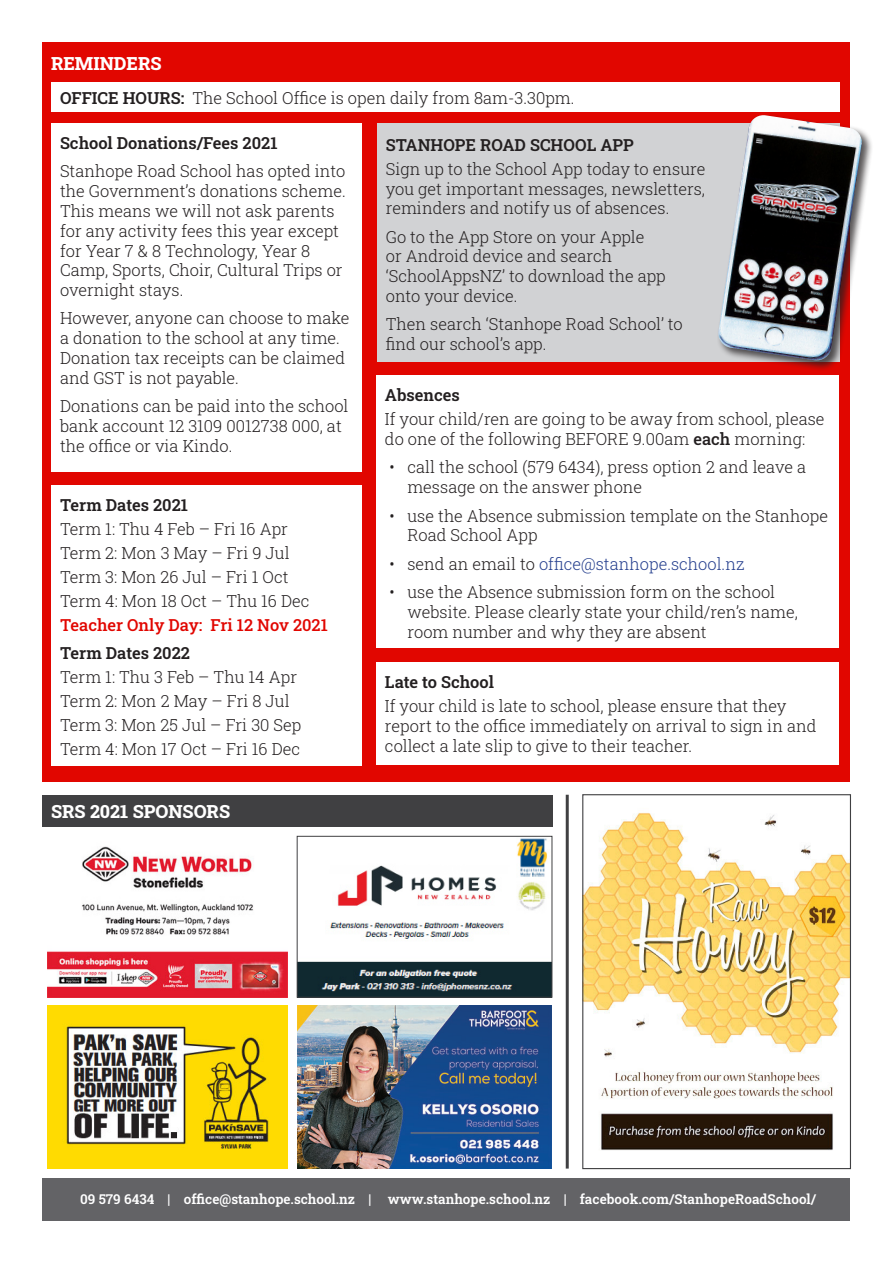
<style>
.page{position:relative;width:893px;height:1263px;background:#fff}
.page>*{position:absolute;margin:0;border:0;box-sizing:border-box;transform-origin:0 0}
.t1{font:800 18px "Roboto Slab";color:#fff}
.body_text{font:300 16.5px/19.8px "Roboto Slab";color:#231f20}
.body_text-2{font:600 16.5px "Roboto Slab";color:#231f20}
.t2{font:300 16.5px "Roboto Slab";color:#253f8e}
.t3{font:500 16.5px "Roboto Slab";color:#e10600}
.t4{font:600 13.5px "Roboto Slab";color:#fff}
.s1{font-weight:600}
.s2{font-weight:500}
.s3{color:#231f20}
</style>
<div class="page">
<div style="left:43px;top:1178px;width:807px;height:42px;background:#636366"></div>
<div style="left:43px;top:43px;width:807px;height:739px;background:#e10600"></div>
<div style="left:52px;top:485px;width:310px;height:280px;background:#fff"></div>
<div style="left:52px;top:123px;width:310px;height:349px;background:#fff"></div>
<div style="left:52px;top:82px;width:788px;height:30px;background:#fff"></div>
<div style="left:377px;top:123px;width:463px;height:238px;background:#d1d2d4"></div>
<div style="left:376px;top:375px;width:463px;height:273px;background:#fff"></div>
<div style="left:376px;top:662px;width:463px;height:103px;background:#fff"></div>
<div style="left:717px;top:114px;width:156px;height:258px;background:#231f20;opacity:.75"></div>
<img style="left:717px;top:115px;width:146px;height:246px">
<img style="left:47px;top:846px;width:240px;height:151px">
<img style="left:299px;top:838px;width:251px;height:157px">
<div style="left:297px;top:836px;width:255px;height:161px;border:1px solid #404042"></div>
<img style="left:47px;top:1006px;width:240px;height:162px">
<img style="left:297px;top:1006px;width:255px;height:162px">
<div style="left:43px;top:795px;width:510px;height:32px;background:#404042"></div>
<img style="left:584px;top:812px;width:265px;height:338px">
<div style="left:582px;top:794px;width:269px;height:375px;border:1px solid #404042"></div>
<hr style="left:566px;top:795px;width:3px;height:373px;background:#404042">
<p class="t1" style="left:51px;top:51px;width:112px">REMINDERS</p>
<p class="body_text" style="left:60px;top:87px;width:516px"><span class="s1">OFFICE HOURS:</span> The School Office is open daily from 8am-3.30pm.</p>
<p class="body_text-2" style="left:386px;top:133px;width:250px">STANHOPE ROAD SCHOOL APP</p>
<p class="body_text" style="left:386px;top:158px;width:321px;text-align:justify">Sign up to the School App today to ensure you get important messages, newsletters, reminders and notify us of absences.</p>
<p class="body_text" style="left:386px;top:226px;width:281px">Go to the App Store on your Apple<br>or Android device and search ‘SchoolAppsNZ’ to download the app onto your device.</p>
<p class="body_text" style="left:386px;top:314px;width:298px">Then search ‘Stanhope Road School’ to find our school’s app.</p>
<p class="body_text-2" style="left:385px;top:384px;width:76px">Absences</p>
<p class="body_text" style="left:385px;top:409px;width:441px">If your child/ren are going to be away from school, please do one of the following BEFORE 9.00am <span class="s2">each</span> morning:</p>
<p class="body_text" style="left:407px;top:457px;width:400px;text-indent:-18px">• call the school (579 6434), press option 2 and leave a message on the answer phone</p>
<p class="body_text" style="left:407px;top:505px;width:422px;text-indent:-18px">• use the Absence submission template on the Stanhope<br>Road School App</p>
<p class="t2" style="left:389px;top:552px;width:357px"><span class="s3">• send an email to</span> office@stanhope.school.nz</p>
<p class="body_text" style="left:407px;top:582px;width:392px;text-indent:-18px">• use the Absence submission form on the school website. Please clearly state your child/ren’s name, room number and why they are absent</p>
<p class="body_text-2" style="left:385px;top:671px;width:111px">Late to School</p>
<p class="body_text" style="left:385px;top:696px;width:433px">If your child is late to school, please ensure that they report to the office immediately on arrival to sign in and collect a late slip to give to their teacher.</p>
<p class="body_text-2" style="left:60px;top:132px;width:219px">School Donations/Fees 2021</p>
<p class="body_text" style="left:60px;top:161px;width:287px">Stanhope Road School has opted into the Government’s donations scheme.<br>This means we will not ask parents for any activity fees this year except for Year 7 &amp; 8 Technology, Year 8<br>Camp, Sports, Choir, Cultural Trips or overnight stays.</p>
<p class="body_text" style="left:60px;top:308px;width:291px">However, anyone can choose to make a donation to the school at any time.<br>Donation tax receipts can be claimed and GST is not payable.</p>
<p class="body_text" style="left:60px;top:396px;width:290px">Donations can be paid into the school bank account 12 3109 0012738 000, at the office or via Kindo.</p>
<p class="body_text-2" style="left:60px;top:493px;width:129px">Term Dates 2021</p>
<p class="body_text" style="left:60px;top:518px;width:230px">Term 1: Thu 4 Feb – Fri 16 Apr</p>
<p class="body_text" style="left:60px;top:542px;width:231px">Term 2: Mon 3 May – Fri 9 Jul</p>
<p class="body_text" style="left:60px;top:566px;width:230px">Term 3: Mon 26 Jul – Fri 1 Oct</p>
<p class="body_text" style="left:60px;top:590px;width:251px">Term 4: Mon 18 Oct – Thu 16 Dec</p>
<p class="t3" style="left:60px;top:613px;width:269px">Teacher Only Day: Fri 12 Nov 2021</p>
<p class="body_text-2" style="left:60px;top:642px;width:131px">Term Dates 2022</p>
<p class="body_text" style="left:60px;top:667px;width:239px">Term 1: Thu 3 Feb – Thu 14 Apr</p>
<p class="body_text" style="left:60px;top:691px;width:231px">Term 2: Mon 2 May – Fri 8 Jul</p>
<p class="body_text" style="left:60px;top:715px;width:243px">Term 3: Mon 25 Jul – Fri 30 Sep</p>
<p class="body_text" style="left:60px;top:739px;width:242px">Term 4: Mon 17 Oct – Fri 16 Dec</p>
<p class="t1" style="left:51px;top:799px;width:181px">SRS 2021 SPONSORS</p>
<p class="t4" style="left:80px;top:1190px;width:737px">09 579 6434 | office@stanhope.school.nz | www.stanhope.school.nz | facebook.com/StanhopeRoadSchool/</p>
</div>
